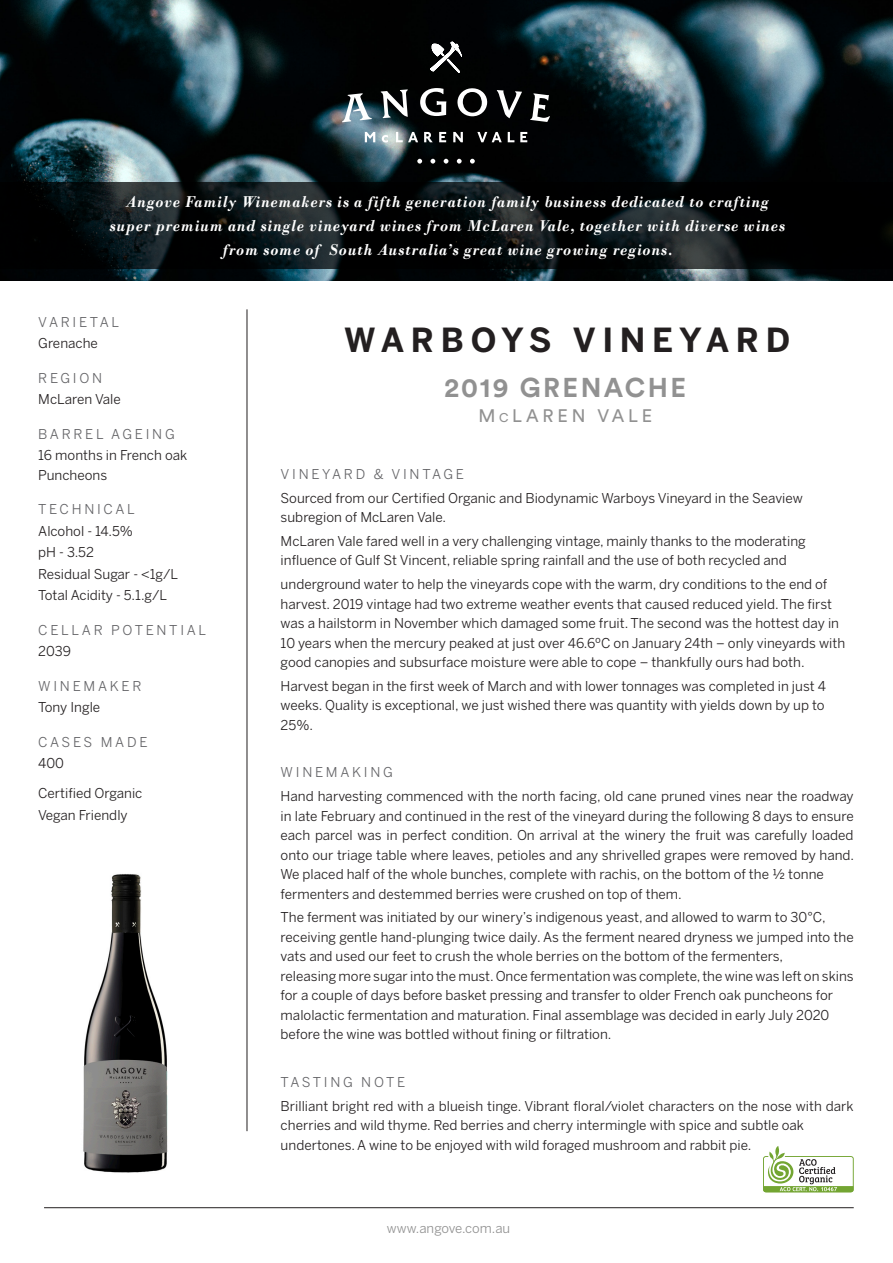
<style>
.page{position:relative;width:893px;height:1263px;background:#fff}
.page>*{position:absolute;margin:0;border:0;box-sizing:border-box;transform-origin:0 0}
.t1{font:700 33px "Benton Sans";letter-spacing:.2em;color:#231f20}
.Headline{font:700 27px "Circular Pro";letter-spacing:.09em;color:#919191}
.Region{font:18px "Circular Pro";letter-spacing:.21em;color:#919191}
.t2{font:italic 700 16.5px/24px "Bodoni";letter-spacing:.05em;color:#fff;text-align:center;scale:.9 1}
.t3{font:13.5px/19.5px "Benton Sans";color:#231f20}
.t4{font:13.5px "Benton Sans";letter-spacing:.2em;color:#636366}
.Body_Copy_Tasting_No{font:13.2px "Benton Sans";color:#919191}
.s1{font-size:12.6px}
</style>
<div class="page">
<img style="left:83px;top:874px;width:85px;height:299px">
<img style="left:0;top:0;width:893px;height:281px">
<svg style="left:0;top:183px;width:893px;height:86px;background:#0a0e0f"></svg>
<hr style="left:44px;top:1207px;width:810px;height:1px;background:#231f20">
<hr style="left:247px;top:309px;width:1px;height:822px;background:#231f20">
<svg style="left:342px;top:42px;width:208px;height:122px;background:#262b2d"></svg>
<svg style="left:763px;top:1146px;width:91px;height:46px"></svg>
<p class="t2" style="left:110px;top:190px;width:752px">Angove Family Winemakers is a fifth generation family business dedicated to crafting super premium and single vineyard wines from McLaren Vale, together with diverse wines from some of South Australia’s great wine growing regions.</p>
<p class="t4" style="left:38px;top:314px;width:82px">VARIETAL</p>
<p class="t3" style="left:38px;top:334px;width:61px">Grenache</p>
<p class="t4" style="left:38px;top:370px;width:65px">REGION</p>
<p class="t3" style="left:38px;top:389px;width:84px">McLaren Vale</p>
<p class="t4" style="left:38px;top:426px;width:138px">BARREL AGEING</p>
<p class="t3" style="left:38px;top:445px;width:150px">16 months in French oak<br>Puncheons</p>
<p class="t4" style="left:38px;top:501px;width:98px">TECHNICAL</p>
<p class="t3" style="left:38px;top:521px;width:96px">Alcohol - 14.5%</p>
<p class="t3" style="left:38px;top:542px;width:57px">pH - 3.52</p>
<p class="t3" style="left:38px;top:564px;width:142px">Residual Sugar - &lt;1g/L</p>
<p class="t3" style="left:38px;top:586px;width:131px">Total Acidity - 5.1.g/L</p>
<p class="t4" style="left:38px;top:622px;width:169px">CELLAR POTENTIAL</p>
<p class="t3" style="left:38px;top:641px;width:34px">2039</p>
<p class="t4" style="left:38px;top:678px;width:105px">WINEMAKER</p>
<p class="t3" style="left:38px;top:697px;width:64px">Tony Ingle</p>
<p class="t4" style="left:38px;top:734px;width:111px">CASES MADE</p>
<p class="t3" style="left:38px;top:753px;width:27px">400</p>
<p class="t3" style="left:38px;top:783px;width:106px">Certified Organic</p>
<p class="t3" style="left:38px;top:805px;width:91px">Vegan Friendly</p>
<p class="t1" style="left:344px;top:321px;width:447px">WARBOYS VINEYARD</p>
<p class="Headline" style="left:444px;top:368px;width:243px">2019 GRENACHE</p>
<p class="Region" style="left:478px;top:404px;width:176px">M<span class="s1">c</span>LAREN VALE</p>
<p class="t4" style="left:281px;top:466px;width:185px">VINEYARD &amp; VINTAGE</p>
<p class="t3" style="left:281px;top:488px;width:524px">Sourced from our Certified Organic and Biodynamic Warboys Vineyard in the Seaview subregion of McLaren Vale.</p>
<p class="t3" style="left:281px;top:531px;width:527px">McLaren Vale fared well in a very challenging vintage, mainly thanks to the moderating influence of Gulf St Vincent, reliable spring rainfall and the use of both recycled and</p>
<p class="t3" style="left:281px;top:574px;width:566px">underground water to help the vineyards cope with the warm, dry conditions to the end of harvest. 2019 vintage had two extreme weather events that caused reduced yield. The first was a hailstorm in November which damaged some fruit. The second was the hottest day in 10 years when the mercury peaked at just over 46.6ºC on January 24th – only vineyards with good canopies and subsurface moisture were able to cope – thankfully ours had both.</p>
<p class="t3" style="left:281px;top:676px;width:547px;text-align:justify">Harvest began in the first week of March and with lower tonnages was completed in just 4 weeks. Quality is exceptional, we just wished there was quantity with yields down by up to 25%.</p>
<p class="t4" style="left:281px;top:764px;width:114px">WINEMAKING</p>
<p class="t3" style="left:281px;top:786px;width:575px">Hand harvesting commenced with the north facing, old cane pruned vines near the roadway in late February and continued in the rest of the vineyard during the following 8 days to ensure each parcel was in perfect condition. On arrival at the winery the fruit was carefully loaded onto our triage table where leaves, petioles and any shrivelled grapes were removed by hand.<br>We placed half of the whole bunches, complete with rachis, on the bottom of the ½ tonne fermenters and destemmed berries were crushed on top of them.</p>
<p class="t3" style="left:281px;top:907px;width:575px">The ferment was initiated by our winery’s indigenous yeast, and allowed to warm to 30°C, receiving gentle hand-plunging twice daily. As the ferment neared dryness we jumped into the vats and used our feet to crush the whole berries on the bottom of the fermenters,<br>releasing more sugar into the must. Once fermentation was complete, the wine was left on skins for a couple of days before basket pressing and transfer to older French oak puncheons for malolactic fermentation and maturation. Final assemblage was decided in early July 2020 before the wine was bottled without fining or filtration.</p>
<p class="t4" style="left:281px;top:1074px;width:126px">TASTING NOTE</p>
<p class="t3" style="left:281px;top:1096px;width:575px">Brilliant bright red with a blueish tinge. Vibrant floral/violet characters on the nose with dark cherries and wild thyme. Red berries and cherry intermingle with spice and subtle oak undertones. A wine to be enjoyed with wild foraged mushroom and rabbit pie.</p>
<p class="Body_Copy_Tasting_No" style="left:387px;top:1220px;width:125px">www.angove.com.au</p>
</div>
